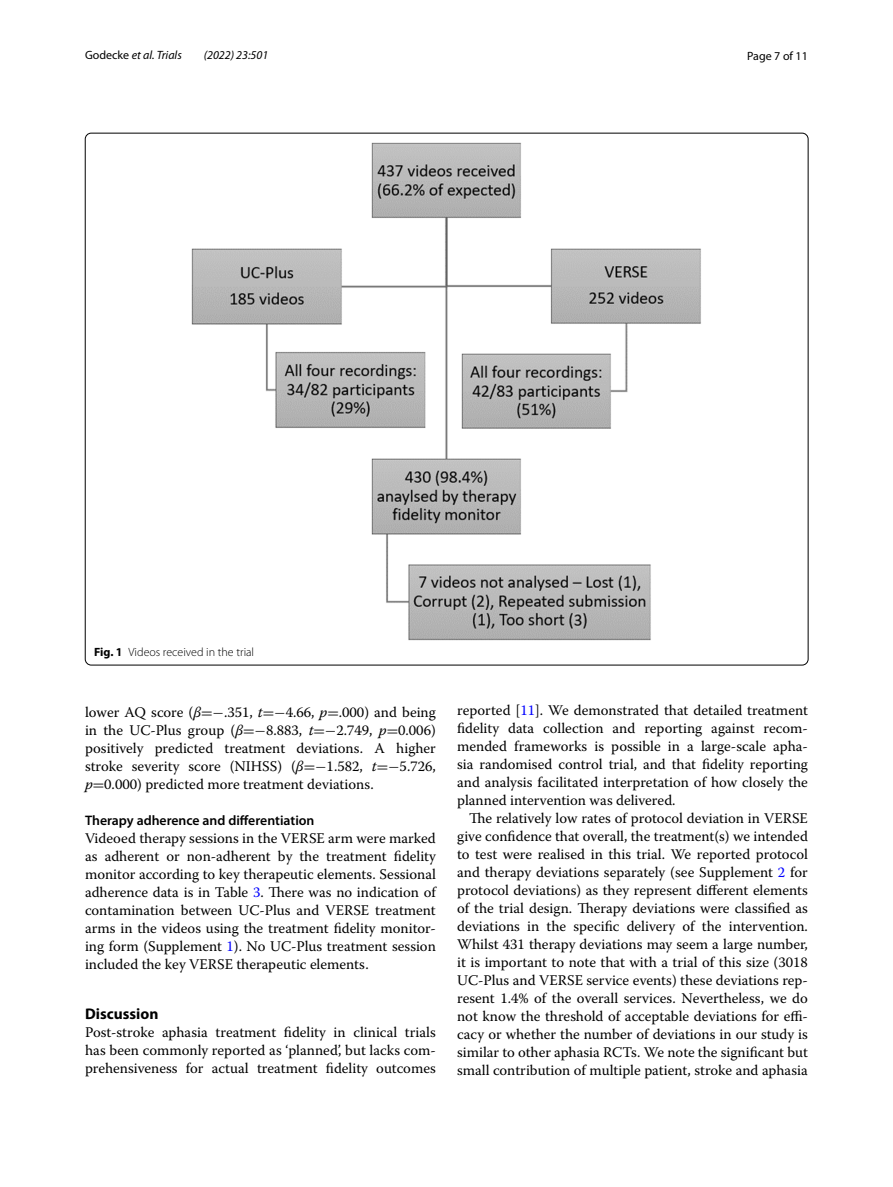
<style>
.page{position:relative;width:893px;height:1187px;background:#fff}
.page>*{position:absolute;margin:0;border:0;box-sizing:border-box;transform-origin:0 0}
.t1{font:700 15.45px "Myriad Pro";color:#000}
.t2{font:14.7px/18px "Warnock Pro";color:#000;text-align:justify}
.t3{font:600 13.8px "Myriad Pro";color:#000}
.t4{font:italic 12px "Myriad Pro";color:#000}
.t5{font:300 12px "Myriad Pro";color:#000}
.t6{font:12px "Myriad Pro";color:#000}
.s1{font-style:normal}
.s2{font-weight:700}
.s3{font-style:italic}
.s4{font-family:"MTSY"}
.s5{color:#00f}
</style>
<div class="page">
<img style="left:191px;top:142px;width:510px;height:498px">
<p class="t4" style="left:85px;top:48px;width:98px"><span class="s1">Godecke</span> et al. Trials</p>
<p class="t4" style="left:204px;top:48px;width:66px">(2022) 23:501</p>
<p class="t6" style="left:747px;top:48px;width:62px">Page 7 of 11</p>
<p class="t5" style="left:94px;top:645px;width:161px"><span class="s2">Fig. 1</span> Videos received in the trial</p>
<p class="t2" style="left:85px;top:703px;width:352px">lower AQ score (<span class="s3">β</span><span class="s4">=−</span>.351, <span class="s3">t</span><span class="s4">=−</span>4.66, <span class="s3">p</span><span class="s4">=</span>.000) and being in the UC-Plus group (<span class="s3">β</span><span class="s4">=−</span>8.883, <span class="s3">t</span><span class="s4">=−</span>2.749, <span class="s3">p</span><span class="s4">=</span>0.006) positively predicted treatment deviations. A higher stroke severity score (NIHSS) (<span class="s3">β</span><span class="s4">=−</span>1.582, <span class="s3">t</span><span class="s4">=−</span>5.726, <span class="s3">p</span><span class="s4">=</span>0.000) predicted more treatment deviations.</p>
<p class="t3" style="left:85px;top:811px;width:231px">Therapy adherence and differentiation</p>
<p class="t2" style="left:85px;top:829px;width:352px">Videoed therapy sessions in the VERSE arm were marked as adherent or non-adherent by the treatment fidelity monitor according to key therapeutic elements. Sessional adherence data is in Table <span class="s5">3</span>. There was no indication of contamination between UC-Plus and VERSE treatment arms in the videos using the treatment fidelity monitor&shy;ing form (Supplement <span class="s5">1</span>). No UC-Plus treatment session included the key VERSE therapeutic elements.</p>
<p class="t1" style="left:85px;top:1004px;width:75px">Discussion</p>
<p class="t2" style="left:85px;top:1023px;width:352px">Post-stroke aphasia treatment fidelity in clinical trials has been commonly reported as ‘planned’, but lacks com&shy;prehensiveness for actual treatment fidelity outcomes</p>
<p class="t2" style="left:457px;top:701px;width:352px">reported [<span class="s5">11</span>]. We demonstrated that detailed treatment fidelity data collection and reporting against recom&shy;mended frameworks is possible in a large-scale apha&shy;sia randomised control trial, and that fidelity reporting and analysis facilitated interpretation of how closely the planned intervention was delivered.</p>
<p class="t2" style="left:457px;top:809px;width:352px;text-indent:12px">The relatively low rates of protocol deviation in VERSE give confidence that overall, the treatment(s) we intended to test were realised in this trial. We reported protocol and therapy deviations separately (see Supplement <span class="s5">2</span> for protocol deviations) as they represent different elements of the trial design. Therapy deviations were classified as deviations in the specific delivery of the intervention.<br>Whilst 431 therapy deviations may seem a large number, it is important to note that with a trial of this size (3018<br>UC-Plus and VERSE service events) these deviations rep&shy;resent 1.4% of the overall services. Nevertheless, we do not know the threshold of acceptable deviations for effi&shy;cacy or whether the number of deviations in our study is similar to other aphasia RCTs. We note the significant but small contribution of multiple patient, stroke and aphasia</p>
</div>
